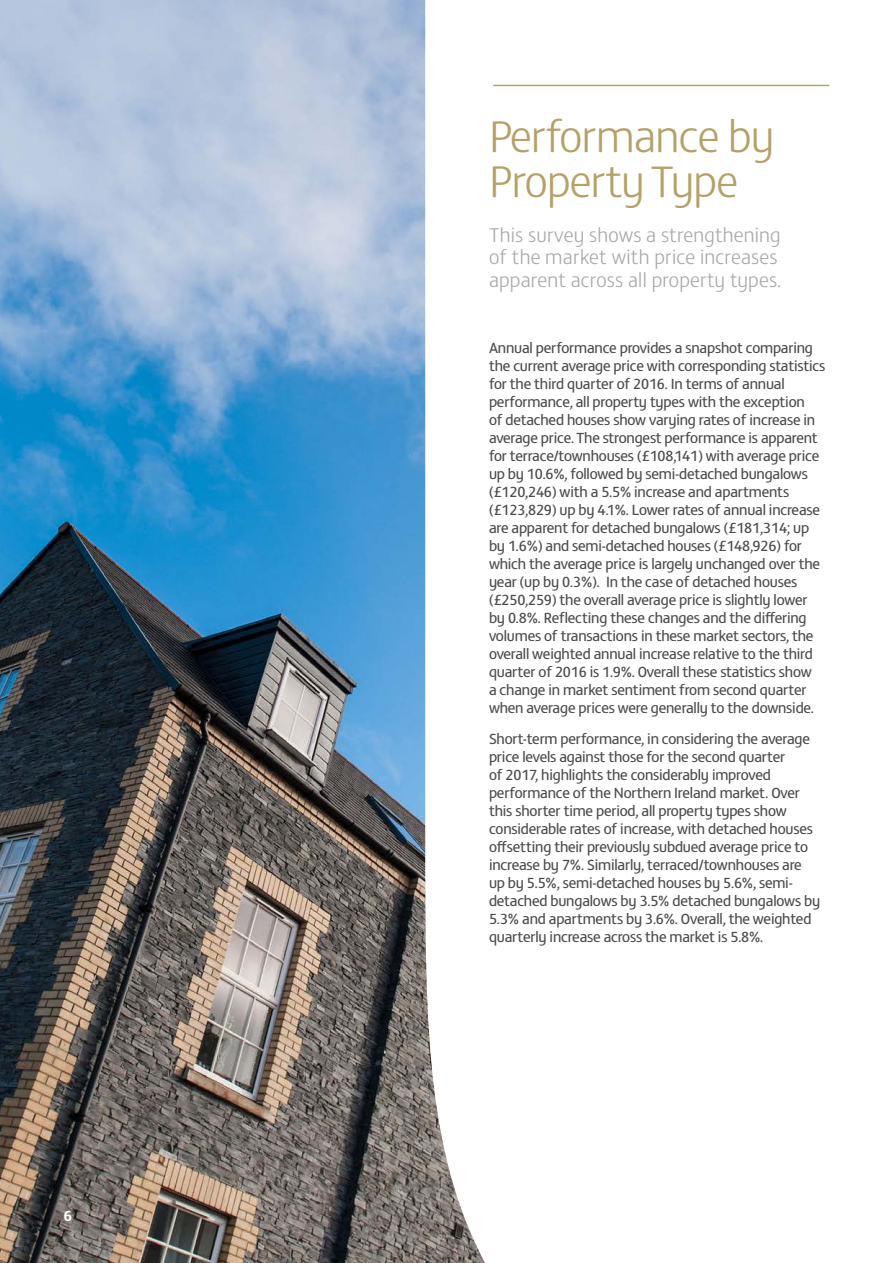
<style>
.page{position:relative;width:893px;height:1263px;background:#fff}
.page>*{position:absolute;margin:0;border:0;box-sizing:border-box;transform-origin:0 0}
.t1{font:300 45px/45px "FS Matthew";letter-spacing:-.015em;color:#b4a168}
.t2{font:300 20.25px/22.5px "FS Matthew";letter-spacing:.01em;color:#a7a9ac}
.t3{font:15px/18px "FS Matthew";letter-spacing:-.01em;color:#4d4d4f}
.t4{font:700 15px "FS Matthew";color:#fff}
</style>
<div class="page">
<img style="left:0;top:0;width:425px;height:1263px">
<svg style="left:425px;top:0;width:405px;height:1263px"></svg>
<hr style="left:493px;top:85px;width:336px;height:1px;background:#b4a168">
<p class="t4" style="left:64px;top:1204px;width:10px">6</p>
<h1 class="t1" style="left:489px;top:112px;width:287px">Performance by<br>Property Type</h1>
<h2 class="t2" style="left:489px;top:222px;width:294px">This survey shows a strengthening of the market with price increases apparent across all property types.</h2>
<p class="t3" style="left:489px;top:338px;width:338px">Annual performance provides a snapshot comparing the current average price with corresponding statistics for the third quarter of 2016. In terms of annual performance, all property types with the exception<br>of detached houses show varying rates of increase in average price. The strongest performance is apparent for terrace/townhouses (£108,141) with average price up by 10.6%, followed by semi-detached bungalows (£120,246) with a 5.5% increase and apartments (£123,829) up by 4.1%. Lower rates of annual increase are apparent for detached bungalows (£181,314; up by 1.6%) and semi-detached houses (£148,926) for which the average price is largely unchanged over the year (up by 0.3%). In the case of detached houses (£250,259) the overall average price is slightly lower by 0.8%. Reflecting these changes and the differing volumes of transactions in these market sectors, the overall weighted annual increase relative to the third quarter of 2016 is 1.9%. Overall these statistics show<br>a change in market sentiment from second quarter when average prices were generally to the downside.</p>
<p class="t3" style="left:489px;top:729px;width:333px">Short-term performance, in considering the average price levels against those for the second quarter<br>of 2017, highlights the considerably improved performance of the Northern Ireland market. Over this shorter time period, all property types show considerable rates of increase, with detached houses offsetting their previously subdued average price to increase by 7%. Similarly, terraced/townhouses are up by 5.5%, semi-detached houses by 5.6%, semi&shy;detached bungalows by 3.5% detached bungalows by 5.3% and apartments by 3.6%. Overall, the weighted quarterly increase across the market is 5.8%.</p>
</div>
